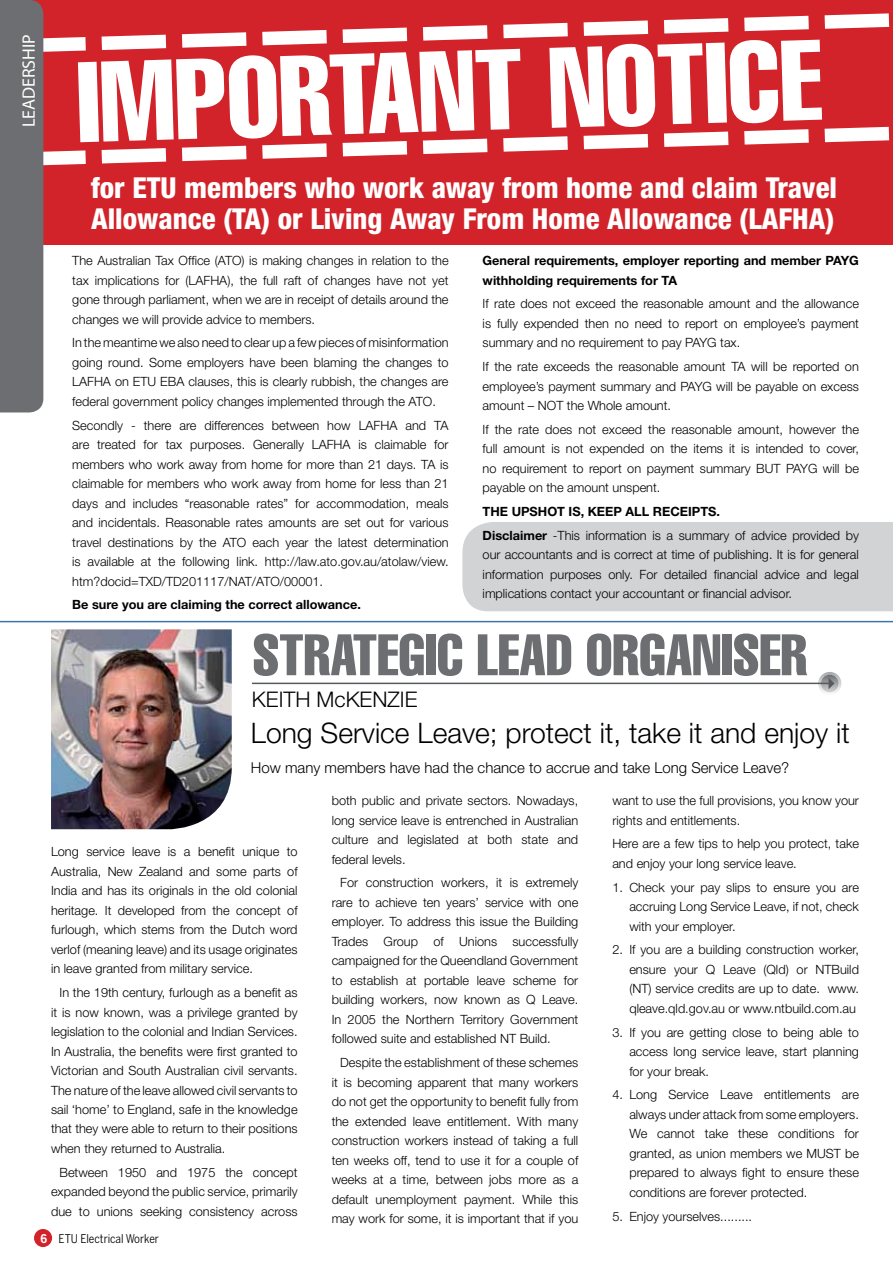
<style>
.page{position:relative;width:893px;height:1263px;background:#fff}
.page>*{position:absolute;margin:0;border:0;box-sizing:border-box;transform-origin:0 0}
.t1{font:extra-condensed 112.35px "Helvetica";color:#fff}
.t2{font:extra-condensed 57.45px "Helvetica";color:#6d6e71}
.t3{font:800 condensed 28.95px/31.5px "Helvetica Neue";color:#fff}
.t4{font:300 28.35px "Helvetica Neue";color:#000}
.t5{font:300 21.6px "Helvetica Neue";color:#000}
.t6{font:18px "Myriad Pro";color:#fff}
.t7{font:300 15px "Helvetica Neue";color:#000}
.t8{font:300 12.75px/19.5px "Helvetica Neue";color:#000;text-align:justify}
.t9{font:700 12.75px/19.5px "Helvetica Neue";color:#000}
.t10{font:12px "Benton Sans Cond";color:#000}
.s1{font-weight:700}
.s2{font-weight:700;color:#fff}
</style>
<div class="page">
<div style="left:462px;top:522px;width:431px;height:89px;background:#d1d3d4"></div>
<div style="left:0;top:0;width:893px;height:244px;background:#d2232a"></div>
<svg style="left:43px;top:120px;width:847px;height:53px"></svg>
<svg style="left:43px;top:12px;width:847px;height:48px"></svg>
<div style="left:0;top:0;width:43px;height:412px;background:#6d6e71"></div>
<svg style="left:818px;top:672px;width:23px;height:23px"></svg>
<svg style="left:821px;top:675px;width:17px;height:17px"></svg>
<svg style="left:828px;top:678px;width:6px;height:11px"></svg>
<div style="left:34px;top:1229px;width:18px;height:18px;background:#d2232a;border-radius:50%"></div>
<img style="left:51px;top:629px;width:181px;height:200px">
<hr style="left:252px;top:683px;width:578px;height:1px;background:#58595b">
<hr style="left:0;top:621px;width:893px;height:1px;background:#3f73ac">
<h3 class="t6" style="left:18px;top:127px;width:95px;rotate:-90deg">LEADERSHIP</h3>
<h1 class="t1" style="left:74px;top:33px;width:746px;rotate:-2deg">IMPORTANT NOTICE</h1>
<h3 class="t3" style="left:91px;top:171px;width:747px">for ETU members who work away from home and claim Travel<br>Allowance (TA) or Living Away From Home Allowance (LAFHA)</h3>
<p class="t8" style="left:72px;top:251px;width:378px">The Australian Tax Office (ATO) is making changes in relation to the tax implications for (LAFHA), the full raft of changes have not yet gone through parliament, when we are in receipt of details around the changes we will provide advice to members.</p>
<p class="t8" style="left:72px;top:333px;width:378px">In the meantime we also need to clear up a few pieces of misinformation going round. Some employers have been blaming the changes to LAFHA on ETU EBA clauses, this is clearly rubbish, the changes are federal government policy changes implemented through the ATO.</p>
<p class="t8" style="left:72px;top:415px;width:378px">Secondly - there are differences between how LAFHA and TA are treated for tax purposes. Generally LAFHA is claimable for members who work away from home for more than 21 days. TA is claimable for members who work away from home for less than 21 days and includes “reasonable rates” for accommodation, meals and incidentals. Reasonable rates amounts are set out for various travel destinations by the ATO each year the latest determination is available at the following link. http://law.ato.gov.au/atolaw/view. htm?docid=TXD/TD201117/NAT/ATO/00001.</p>
<p class="t9" style="left:72px;top:595px;width:290px">Be sure you are claiming the correct allowance.</p>
<p class="t9" style="left:483px;top:250px;width:378px">General requirements, employer reporting and member PAYG withholding requirements for TA</p>
<p class="t8" style="left:483px;top:294px;width:378px">If rate does not exceed the reasonable amount and the allowance is fully expended then no need to report on employee’s payment summary and no requirement to pay PAYG tax.</p>
<p class="t8" style="left:483px;top:356px;width:378px">If the rate exceeds the reasonable amount TA will be reported on employee’s payment summary and PAYG will be payable on excess amount – NOT the Whole amount.</p>
<p class="t8" style="left:483px;top:419px;width:378px">If the rate does not exceed the reasonable amount, however the full amount is not expended on the items it is intended to cover, no requirement to report on payment summary BUT PAYG will be payable on the amount unspent.</p>
<p class="t8" style="left:483px;top:499px;width:378px;line-height:23.7px"><span class="s1">THE UPSHOT IS, KEEP ALL RECEIPTS.<br>Disclaimer</span> -This information is a summary of advice provided by</p>
<p class="t8" style="left:483px;top:545px;width:378px">our accountants and is correct at time of publishing. It is for general information purposes only. For detailed financial advice and legal implications contact your accountant or financial advisor.</p>
<h2 class="t2" style="left:253px;top:618px;width:556px">STRATEGIC LEAD ORGANISER</h2>
<h3 class="t5" style="left:252px;top:686px;width:167px">KEITH McKENZIE</h3>
<h3 class="t4" style="left:251px;top:716px;width:600px">Long Service Leave; protect it, take it and enjoy it</h3>
<p class="t7" style="left:251px;top:758px;width:540px">How many members have had the chance to accrue and take Long Service Leave?</p>
<p class="t8" style="left:51px;top:842px;width:248px">Long service leave is a benefit unique to Australia, New Zealand and some parts of India and has its originals in the old colonial heritage. It developed from the concept of furlough, which stems from the Dutch word verlof (meaning leave) and its usage originates in leave granted from military service.</p>
<p class="t8" style="left:51px;top:982px;width:248px;text-indent:9px">In the 19th century, furlough as a benefit as it is now known, was a privilege granted by legislation to the colonial and Indian Services.<br>In Australia, the benefits were first granted to Victorian and South Australian civil servants.<br>The nature of the leave allowed civil servants to sail ‘home’ to England, safe in the knowledge that they were able to return to their positions when they returned to Australia.</p>
<p class="t8" style="left:51px;top:1162px;width:248px;text-indent:9px">Between 1950 and 1975 the concept expanded beyond the public service, primarily due to unions seeking consistency across</p>
<p class="t8" style="left:332px;top:791px;width:248px">both public and private sectors. Nowadays, long service leave is entrenched in Australian culture and legislated at both state and federal levels.</p>
<p class="t8" style="left:332px;top:873px;width:248px;text-indent:9px">For construction workers, it is extremely rare to achieve ten years’ service with one employer. To address this issue the Building Trades Group of Unions successfully campaigned for the Queendland Government to establish at portable leave scheme for building workers, now known as Q Leave.<br>In 2005 the Northern Territory Government followed suite and established NT Build.</p>
<p class="t8" style="left:332px;top:1052px;width:248px;text-indent:9px">Despite the establishment of these schemes it is becoming apparent that many workers do not get the opportunity to benefit fully from the extended leave entitlement. With many construction workers instead of taking a full ten weeks off, tend to use it for a couple of weeks at a time, between jobs more as a default unemployment payment. While this may work for some, it is important that if you</p>
<p class="t8" style="left:612px;top:790px;width:248px">want to use the full provisions, you know your rights and entitlements.</p>
<p class="t8" style="left:612px;top:834px;width:248px">Here are a few tips to help you protect, take and enjoy your long service leave.</p>
<p class="t8" style="left:629px;top:877px;width:231px;text-indent:-17px">1. Check your pay slips to ensure you are accruing Long Service Leave, if not, check with your employer.</p>
<p class="t8" style="left:629px;top:940px;width:231px;text-indent:-17px">2. If you are a building construction worker, ensure your Q Leave (Qld) or NTBuild (NT) service credits are up to date. www. qleave.qld.gov.au or www.ntbuild.com.au</p>
<p class="t8" style="left:629px;top:1022px;width:231px;text-indent:-17px">3. If you are getting close to being able to access long service leave, start planning for your break.</p>
<p class="t8" style="left:629px;top:1085px;width:231px;text-indent:-17px">4. Long Service Leave entitlements are always under attack from some employers.<br>We cannot take these conditions for granted, as union members we MUST be prepared to always fight to ensure these conditions are forever protected.</p>
<p class="t8" style="left:612px;top:1206px;width:141px">5. Enjoy yourselves.........</p>
<p class="t10" style="left:40px;top:1231px;width:120px"><span class="s2">6</span> ETU Electrical Worker</p>
</div>
